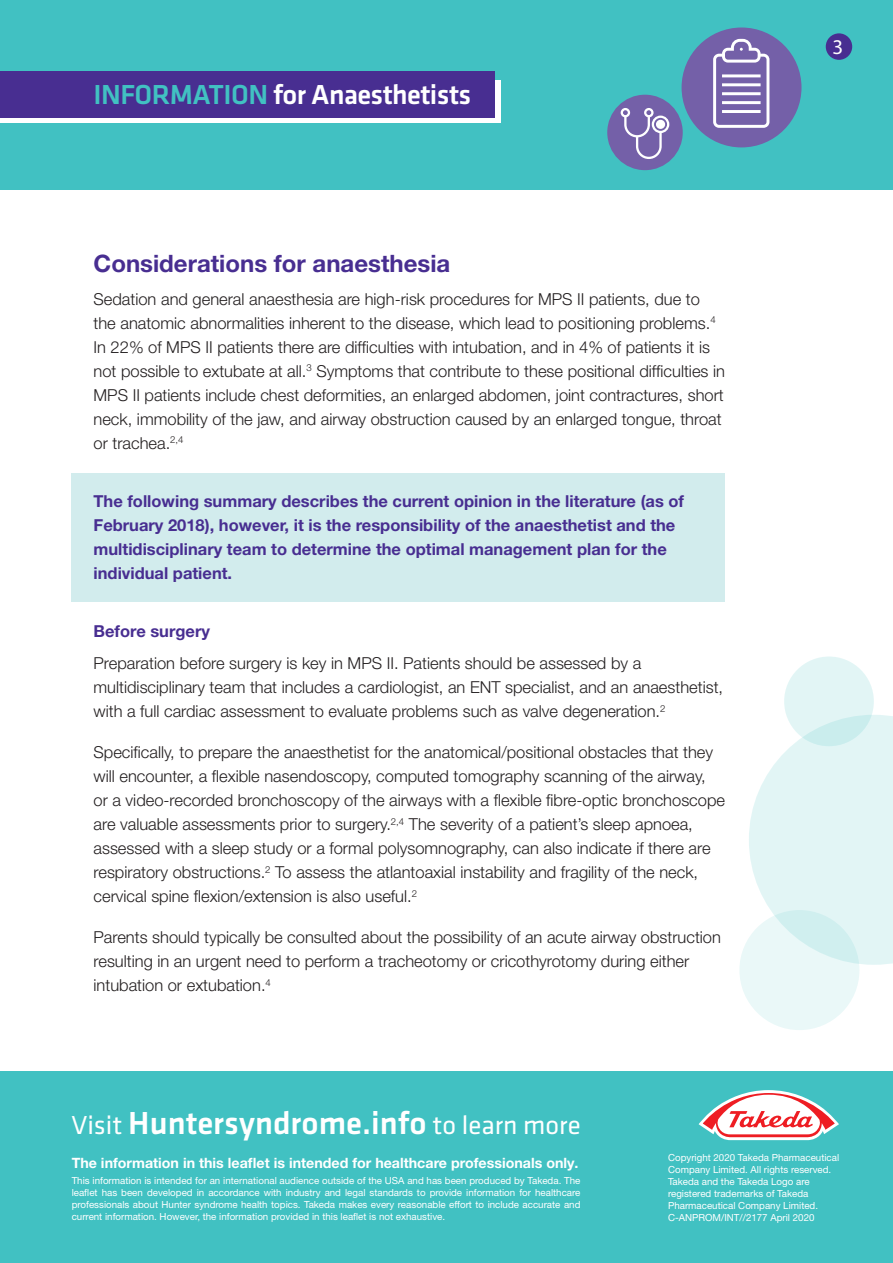
<style>
.page{position:relative;width:893px;height:1263px;background:#fff}
.page>*{position:absolute;margin:0;border:0;box-sizing:border-box;transform-origin:0 0}
.t1{font:500 33px "Klavika";color:#fff}
.t2{font:500 28.5px "Klavika";letter-spacing:-.02em;color:#fff}
.heading{font:700 24px "Helvetica Neue LT Pro";color:#482e91}
.t3{font:21px "Myriad Pro";color:#fff}
.Body_Copy{font:300 16.5px/24px "Helvetica Neue LT Pro";color:#231f20}
.Pullouts_bold{font:700 16.5px/24px "Helvetica Neue LT Pro";color:#482e91}
.Pullouts_bold-2{font:300 16.5px/24px "Helvetica Neue LT Pro";color:#231f20}
.t4{font:700 14.25px "Helvetica Neue LT Pro";color:#fff}
.t5{font:9.75px/12px "Helvetica Neue LT Pro";color:#fff;text-align:justify}
.s1{color:#41c1c2}
.s2{font-weight:400;font-size:27px}
</style>
<div class="page">
<div style="left:71px;top:473px;width:654px;height:129px;background:#d2eced"></div>
<div style="left:0;top:1071px;width:893px;height:192px;background:#41c1c2"></div>
<div style="left:0;top:0;width:893px;height:190px;background:#41c1c2"></div>
<div style="left:826px;top:33px;width:26px;height:27px;background:#482e91;border-radius:50%"></div>
<div style="left:739px;top:910px;width:120px;height:120px;background:#eaf8f8;border-radius:50%"></div>
<div style="left:784px;top:656px;width:90px;height:90px;background:#e2f5f5;border-radius:50%"></div>
<svg style="left:749px;top:715px;width:144px;height:250px"></svg>
<svg style="left:0;top:80px;width:501px;height:43px;background:#e1dced"></svg>
<div style="left:0;top:71px;width:494px;height:46px;background:#482e91"></div>
<div style="left:682px;top:28px;width:119px;height:119px;background:#7460a8;border-radius:50%"></div>
<div style="left:607px;top:95px;width:76px;height:75px;background:#7460a8;border-radius:50%"></div>
<svg style="left:621px;top:108px;width:48px;height:51px"></svg>
<div style="left:656px;top:120px;width:9px;height:9px;background:#fff;border-radius:50%"></div>
<svg style="left:713px;top:39px;width:56px;height:89px"></svg>
<svg style="left:699px;top:1090px;width:140px;height:50px"></svg>
<p class="t2" style="left:94px;top:79px;width:379px"><span class="s1">INFORMATION</span> for Anaesthetists</p>
<p class="heading" style="left:94px;top:249px;width:358px">Considerations for anaesthesia</p>
<p class="Body_Copy" style="left:94px;top:287px;width:633px">Sedation and general anaesthesia are high-risk procedures for MPS II patients, due to the anatomic abnormalities inherent to the disease, which lead to positioning problems.<sup>4<br></sup>In 22% of MPS II patients there are difficulties with intubation, and in 4% of patients it is not possible to extubate at all.<sup>3</sup> Symptoms that contribute to these positional difficulties in MPS II patients include chest deformities, an enlarged abdomen, joint contractures, short neck, immobility of the jaw, and airway obstruction caused by an enlarged tongue, throat or trachea.<sup>2,4</sup></p>
<p class="Pullouts_bold" style="left:94px;top:488px;width:592px">The following summary describes the current opinion in the literature (as of February 2018), however, it is the responsibility of the anaesthetist and the multidisciplinary team to determine the optimal management plan for the individual patient.</p>
<p class="Pullouts_bold" style="left:94px;top:618px;width:118px">Before surgery</p>
<p class="Pullouts_bold-2" style="left:94px;top:651px;width:631px">Preparation before surgery is key in MPS II. Patients should be assessed by a multidisciplinary team that includes a cardiologist, an ENT specialist, and an anaesthetist, with a full cardiac assessment to evaluate problems such as valve degeneration.<sup>2</sup></p>
<p class="Body_Copy" style="left:94px;top:740px;width:633px">Specifically, to prepare the anaesthetist for the anatomical/positional obstacles that they will encounter, a flexible nasendoscopy, computed tomography scanning of the airway,<br>or a video-recorded bronchoscopy of the airways with a flexible fibre-optic bronchoscope are valuable assessments prior to surgery.<sup>2,4</sup> The severity of a patient’s sleep apnoea, assessed with a sleep study or a formal polysomnography, can also indicate if there are respiratory obstructions.<sup>2</sup> To assess the atlantoaxial instability and fragility of the neck, cervical spine flexion/extension is also useful.<sup>2</sup></p>
<p class="Body_Copy" style="left:94px;top:925px;width:629px">Parents should typically be consulted about the possibility of an acute airway obstruction resulting in an urgent need to perform a tracheotomy or cricothyrotomy during either intubation or extubation.<sup>4</sup></p>
<p class="t1" style="left:71px;top:1105px;width:511px"><span class="s2">Visit</span> Huntersyndrome.info <span class="s2">to learn more</span></p>
<p class="t3" style="left:832px;top:34px;width:12px">3</p>
<p class="t4" style="left:72px;top:1154px;width:508px">The information in this leaflet is intended for healthcare professionals only.</p>
<p class="t5" style="left:72px;top:1175px;width:510px">This information is intended for an international audience outside of the USA and has been produced by Takeda. The leaflet has been developed in accordance with industry and legal standards to provide information for healthcare professionals about Hunter syndrome health topics. Takeda makes every reasonable effort to include accurate and current information. However, the information provided in this leaflet is not exhaustive.</p>
<p class="t5" style="left:668px;top:1151px;width:173px;text-align:left">Copyright 2020 Takeda Pharmaceutical Company Limited. All rights reserved.<br>Takeda and the Takeda Logo are registered trademarks of Takeda Pharmaceutical Company Limited.<br>C-ANPROM/INT//2177 April 2020</p>
</div>
